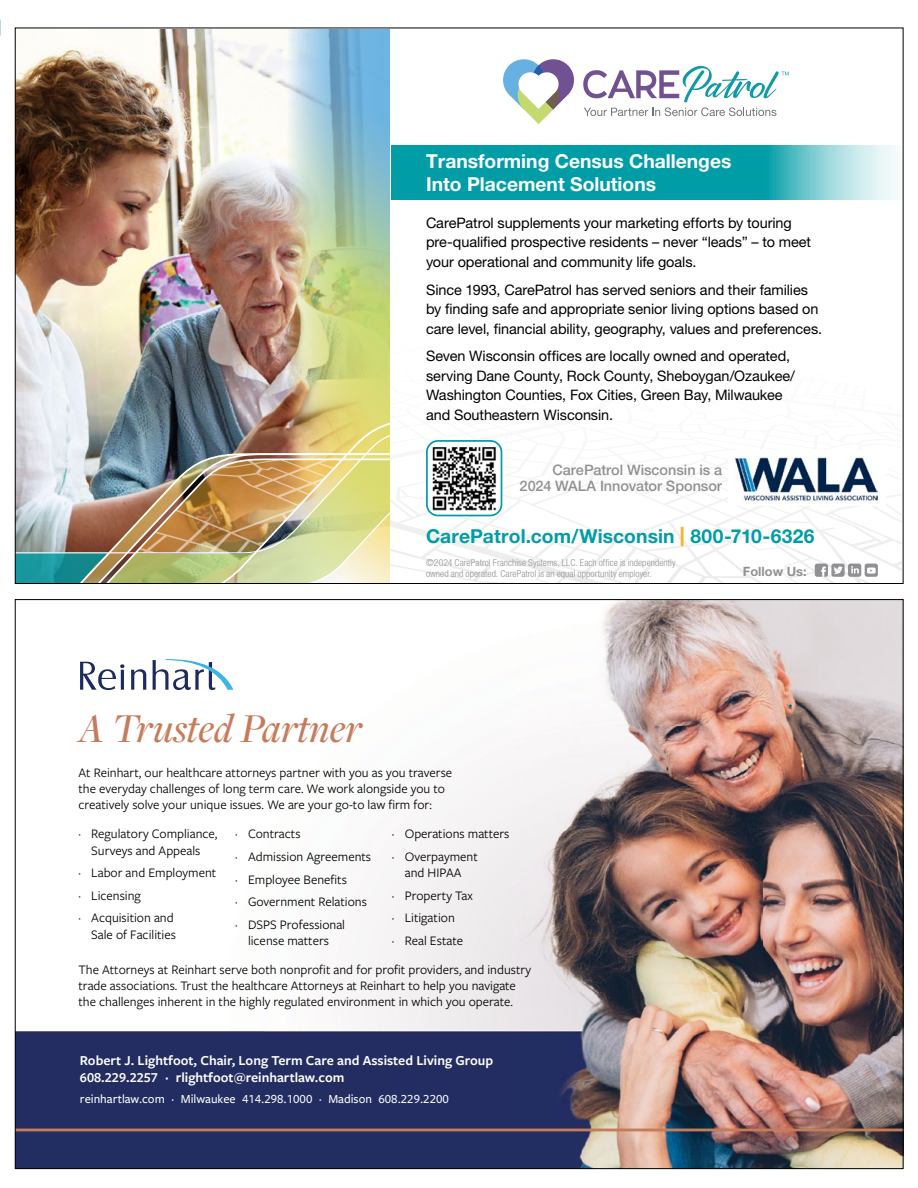
<style>
.page{position:relative;width:918px;height:1188px;background:#fff}
.page>*{position:absolute;margin:0;border:0;box-sizing:border-box;transform-origin:0 0}
.t1{font:italic 500 42.6px "Freight Disp Pro";color:#c57c5a}
.t2{font:700 19.2px/23.1px "Helvetica Neue LT Pro";color:#fff}
.t3{font:700 19.2px "Helvetica Neue LT Pro";letter-spacing:.005em;color:#009da7}
.t4{font:14.4px/19.5px "Helvetica Neue LT Pro";letter-spacing:-.005em;color:#000}
.t5{font:500 14.4px/15.9px "Helvetica Neue LT Pro";letter-spacing:-.005em;color:#919195;text-align:right}
.t6{font:600 14.25px/17.1px "Freight Sans Pro";color:#fff}
.t7{font:13.5px/22.6px "Freight Sans Pro";color:#000}
.t8{font:700 12.9px "Helvetica Neue LT Pro";color:#919195}
.t9{font:500 12.75px "Freight Sans Pro";color:#fff}
.t10{font:300 condensed 9.6px/11.6px "Helvetica Neue LT Pro";letter-spacing:.005em;color:#919195}
.s1{font-weight:800;color:#f4b333}
</style>
<div class="page">
<img style="left:17px;top:30px;width:231px;height:389px">
<img style="left:248px;top:30px;width:142px;height:389px">
<img style="left:17px;top:419px;width:373px;height:12px">
<img style="left:17px;top:431px;width:373px;height:21px">
<svg style="left:426px;top:440px;width:475px;height:142px"></svg>
<svg style="left:391px;top:146px;width:505px;height:54px;background:#26abb4"></svg>
<svg style="left:583px;top:66px;width:206px;height:50px"></svg>
<svg style="left:503px;top:59px;width:71px;height:65px"></svg>
<img style="left:17px;top:452px;width:436px;height:130px">
<svg style="left:815px;top:564px;width:63px;height:13px"></svg>
<div style="left:728px;top:450px;width:157px;height:56px;background:#fff"></div>
<img style="left:735px;top:457px;width:142px;height:45px">
<div style="left:427px;top:441px;width:74px;height:75px;background:#fff;border-radius:11px"></div>
<img style="left:432px;top:447px;width:66px;height:65px">
<div style="left:426px;top:440px;width:76px;height:76px;border:2px solid #009da7;border-radius:11px"></div>
<img style="left:17px;top:601px;width:884px;height:566px">
<svg style="left:80px;top:662px;width:44px;height:28px"></svg>
<svg style="left:131px;top:669px;width:15px;height:21px"></svg>
<svg style="left:152px;top:659px;width:81px;height:31px"></svg>
<hr style="left:16px;top:1129px;width:887px;height:2px;background:#c57c5a">
<h2 class="t2" style="left:426px;top:149px;width:307px">Transforming Census Challenges<br>Into Placement Solutions</h2>
<p class="t4" style="left:426px;top:213px;width:387px">CarePatrol supplements your marketing efforts by touring pre-qualified prospective residents – never “leads” – to meet your operational and community life goals.</p>
<p class="t4" style="left:426px;top:279px;width:398px">Since 1993, CarePatrol has served seniors and their families by finding safe and appropriate senior living options based on care level, financial ability, geography, values and preferences.</p>
<p class="t4" style="left:426px;top:346px;width:371px">Seven Wisconsin offices are locally owned and operated, serving Dane County, Rock County, Sheboygan/Ozaukee/ Washington Counties, Fox Cities, Green Bay, Milwaukee and Southeastern Wisconsin.</p>
<p class="t5" style="left:520px;top:462px;width:204px">CarePatrol Wisconsin is a<br>2024 WALA Innovator Sponsor</p>
<h2 class="t3" style="left:426px;top:524px;width:390px">CarePatrol.com/Wisconsin <span class="s1">|</span> 800-710-6326</h2>
<p class="t10" style="left:426px;top:556px;width:251px">©2024 CarePatrol Franchise Systems, LLC. Each office is independently owned and operated. CarePatrol is an equal opportunity employer.</p>
<p class="t8" style="left:743px;top:563px;width:65px">Follow Us:</p>
<h1 class="t1" style="left:78px;top:700px;width:285px">A Trusted Partner</h1>
<p class="t7" style="left:78px;top:764px;width:375px;line-height:16.2px">At Reinhart, our healthcare attorneys partner with you as you traverse the everyday challenges of long term care. We work alongside you to creatively solve your unique issues. We are your go-to law firm for:</p>
<p class="t7" style="left:78px;top:825px;width:140px;line-height:16.2px;text-align:center">· Regulatory Compliance,<br>Surveys and Appeals</p>
<p class="t7" style="left:78px;top:861px;width:139px">· Labor and Employment · Licensing<br>· Acquisition and</p>
<p class="t7" style="left:91px;top:922px;width:86px">Sale of Facilities</p>
<p class="t7" style="left:392px;top:822px;width:119px">· Operations matters · Overpayment</p>
<p class="t7" style="left:392px;top:861px;width:82px;text-indent:13px">and HIPAA<br>· Property Tax · Litigation<br>· Real Estate</p>
<p class="t7" style="left:78px;top:961px;width:454px;line-height:16.2px">The Attorneys at Reinhart serve both nonprofit and for profit providers, and industry trade associations. Trust the healthcare Attorneys at Reinhart to help you navigate the challenges inherent in the highly regulated environment in which you operate.</p>
<p class="t7" style="left:235px;top:822px;width:137px">· Contracts<br>· Admission Agreements · Employee Benefits<br>· Government Relations · DSPS Professional</p>
<p class="t7" style="left:248px;top:929px;width:83px">license matters</p>
<p class="t6" style="left:80px;top:1051px;width:415px">Robert J. Lightfoot, Chair, Long Term Care and Assisted Living Group<br>608.229.2257 · rlightfoot@reinhartlaw.com</p>
<p class="t9" style="left:80px;top:1090px;width:370px">reinhartlaw.com · Milwaukee 414.298.1000 · Madison 608.229.2200</p>
</div>
